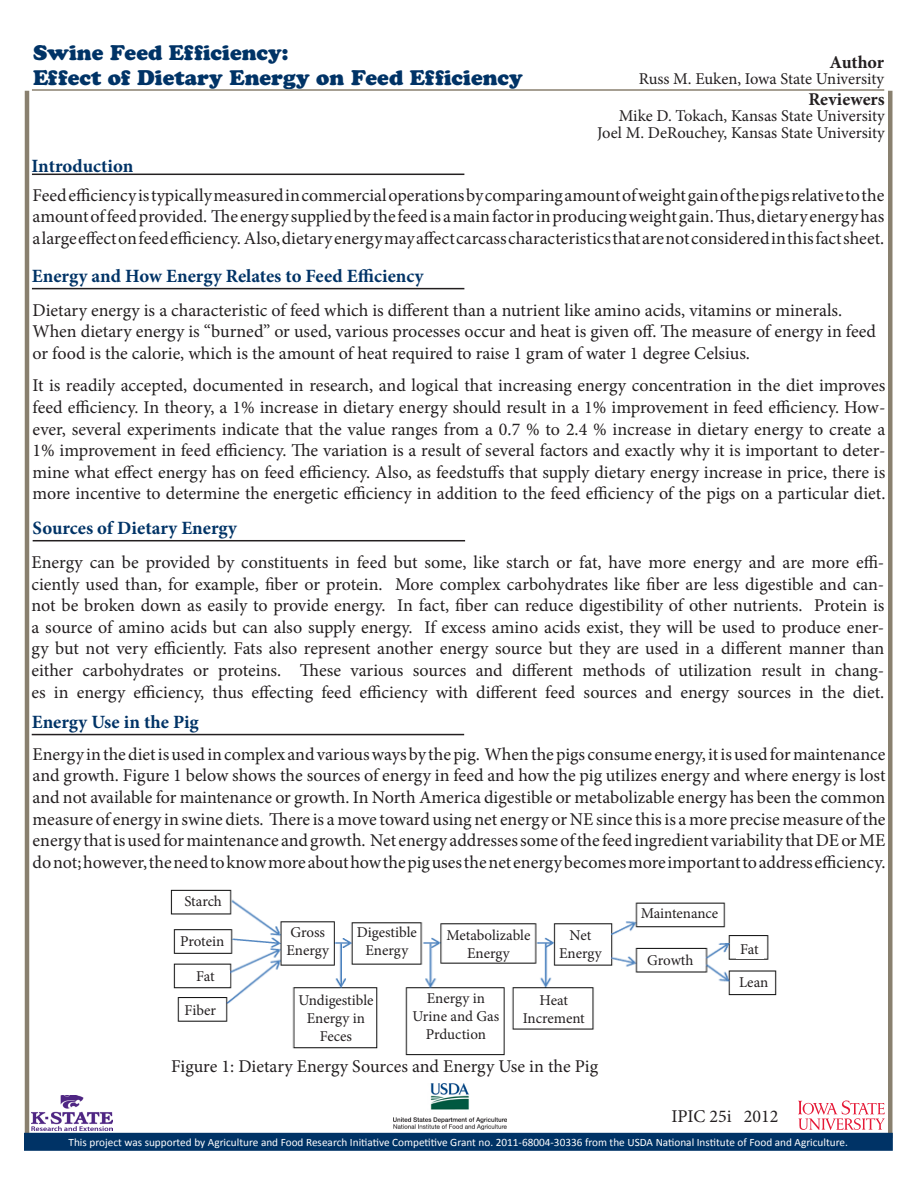
<style>
.page{position:relative;width:918px;height:1188px;background:#fff}
.page>*{position:absolute;margin:0;border:0;box-sizing:border-box;transform-origin:0 0}
.t1{font:21px "Cooper Black Std";color:#036}
.t2{font:700 18.75px "Minion Pro";color:#036}
.t3{font:18px/21.6px "Minion Pro";color:#231f20;text-align:justify}
.t4{font:700 18px "Minion Pro";color:#231f20}
.t5{font:16.5px "Minion Pro";letter-spacing:-.005em;color:#231f20}
.t6{font:15px/18px "Minion Pro";letter-spacing:-.005em;color:#231f20;text-align:center}
.t7{font:11.25px "Calibri";color:#fff}
</style>
<div class="page">
<hr style="left:25px;top:91px;width:4px;height:1047px;background:#89806f">
<hr style="left:888px;top:91px;width:4px;height:1047px;background:#89806f">
<div style="left:24px;top:1133px;width:869px;height:18px;background:#036;border:2px solid #036"></div>
<img style="left:32px;top:1096px;width:80px;height:34px">
<svg style="left:798px;top:1100px;width:87px;height:30px"></svg>
<img style="left:394px;top:1084px;width:112px;height:46px">
<hr style="left:32px;top:89px;width:852px;height:2px;background:#89806f">
<hr style="left:32px;top:174px;width:432px;height:1px;background:#231f20">
<hr style="left:32px;top:288px;width:432px;height:1px;background:#231f20">
<hr style="left:33px;top:540px;width:432px;height:1px;background:#231f20">
<hr style="left:32px;top:734px;width:432px;height:1px;background:#231f20">
<img style="left:170px;top:889px;width:607px;height:167px">
<div style="left:177px;top:895px;width:45px;height:15px;background:#fff"></div>
<div style="left:179px;top:935px;width:45px;height:16px;background:#fff"></div>
<div style="left:181px;top:970px;width:49px;height:16px;background:#fff"></div>
<div style="left:181px;top:1004px;width:39px;height:16px;background:#fff"></div>
<div style="left:285px;top:926px;width:45px;height:36px;background:#fff"></div>
<div style="left:355px;top:926px;width:64px;height:36px;background:#fff"></div>
<div style="left:298px;top:994px;width:76px;height:52px;background:#fff"></div>
<div style="left:444px;top:929px;width:88px;height:30px;background:#fff"></div>
<div style="left:558px;top:929px;width:45px;height:33px;background:#fff"></div>
<div style="left:641px;top:907px;width:77px;height:15px;background:#fff"></div>
<div style="left:736px;top:943px;width:27px;height:16px;background:#fff"></div>
<div style="left:734px;top:976px;width:39px;height:16px;background:#fff"></div>
<div style="left:641px;top:954px;width:59px;height:16px;background:#fff"></div>
<div style="left:412px;top:992px;width:88px;height:58px;background:#fff"></div>
<div style="left:522px;top:994px;width:64px;height:31px;background:#fff"></div>
<p class="t1" style="left:33px;top:40px;width:257px">Swine Feed Efficiency:</p>
<p class="t1" style="left:33px;top:65px;width:491px">Effect of Dietary Energy on Feed Efficiency</p>
<p class="t2" style="left:32px;top:153px;width:103px">Introduction</p>
<p class="t4" style="left:830px;top:49px;width:56px">Author</p>
<p class="t5" style="left:639px;top:68px;width:247px">Russ M. Euken, Iowa State University</p>
<p class="t4" style="left:808px;top:86px;width:78px">Reviewers</p>
<p class="t5" style="left:619px;top:105px;width:267px">Mike D. Tokach, Kansas State University</p>
<p class="t5" style="left:597px;top:121px;width:289px">Joel M. DeRouchey, Kansas State University</p>
<p class="t3" style="left:33px;top:184px;width:853px">Feed efficiency is typically measured in commercial operations by comparing amount of weight gain of the pigs relative to the amount of feed provided. The energy supplied by the feed is a main factor in producing weight gain. Thus, dietary energy has a large effect on feed efficiency. Also, dietary energy may affect carcass characteristics that are not considered in this fact sheet.</p>
<p class="t2" style="left:32px;top:262px;width:393px">Energy and How Energy Relates to Feed Efficiency</p>
<p class="t3" style="left:32px;top:299px;width:845px;text-align:left">Dietary energy is a characteristic of feed which is different than a nutrient like amino acids, vitamins or minerals.<br>When dietary energy is “burned” or used, various processes occur and heat is given off. The measure of energy in feed or food is the calorie, which is the amount of heat required to raise 1 gram of water 1 degree Celsius.</p>
<p class="t3" style="left:33px;top:375px;width:854px">It is readily accepted, documented in research, and logical that increasing energy concentration in the diet improves feed efficiency. In theory, a 1% increase in dietary energy should result in a 1% improvement in feed efficiency. How&shy;ever, several experiments indicate that the value ranges from a 0.7 % to 2.4 % increase in dietary energy to create a 1% improvement in feed efficiency. The variation is a result of several factors and exactly why it is important to deter&shy;mine what effect energy has on feed efficiency. Also, as feedstuffs that supply dietary energy increase in price, there is more incentive to determine the energetic efficiency in addition to the feed efficiency of the pigs on a particular diet.</p>
<p class="t2" style="left:33px;top:515px;width:206px">Sources of Dietary Energy</p>
<p class="t3" style="left:32px;top:552px;width:855px">Energy can be provided by constituents in feed but some, like starch or fat, have more energy and are more effi&shy;ciently used than, for example, fiber or protein. More complex carbohydrates like fiber are less digestible and can&shy;not be broken down as easily to provide energy. In fact, fiber can reduce digestibility of other nutrients. Protein is a source of amino acids but can also supply energy. If excess amino acids exist, they will be used to produce ener&shy;gy but not very efficiently. Fats also represent another energy source but they are used in a different manner than either carbohydrates or proteins. These various sources and different methods of utilization result in chang&shy;es in energy efficiency, thus effecting feed efficiency with different feed sources and energy sources in the diet.</p>
<p class="t2" style="left:32px;top:708px;width:169px">Energy Use in the Pig</p>
<p class="t3" style="left:33px;top:743px;width:854px">Energy in the diet is used in complex and various ways by the pig. When the pigs consume energy, it is used for maintenance and growth. Figure 1 below shows the sources of energy in feed and how the pig utilizes energy and where energy is lost and not available for maintenance or growth. In North America digestible or metabolizable energy has been the common measure of energy in swine diets. There is a move toward using net energy or NE since this is a more precise measure of the energy that is used for maintenance and growth. Net energy addresses some of the feed ingredient variability that DE or ME do not; however, the need to know more about how the pig uses the net energy becomes more important to address efficiency.</p>
<p class="t6" style="left:184px;top:892px;width:39px">Starch</p>
<p class="t6" style="left:180px;top:933px;width:46px">Protein</p>
<p class="t6" style="left:196px;top:967px;width:20px">Fat</p>
<p class="t6" style="left:184px;top:1002px;width:33px">Fiber</p>
<p class="t6" style="left:641px;top:904px;width:79px">Maintenance</p>
<p class="t6" style="left:357px;top:923px;width:62px">Digestible</p>
<p class="t6" style="left:365px;top:941px;width:44px">Energy</p>
<p class="t6" style="left:298px;top:991px;width:77px">Undigestible</p>
<p class="t6" style="left:307px;top:1009px;width:60px">Energy in</p>
<p class="t6" style="left:320px;top:1027px;width:34px">Feces</p>
<p class="t6" style="left:291px;top:923px;width:36px">Gross</p>
<p class="t6" style="left:286px;top:941px;width:44px">Energy</p>
<p class="t6" style="left:446px;top:926px;width:86px">Metabolizable</p>
<p class="t6" style="left:467px;top:944px;width:44px">Energy</p>
<p class="t6" style="left:570px;top:926px;width:23px">Net</p>
<p class="t6" style="left:559px;top:944px;width:44px">Energy</p>
<p class="t6" style="left:740px;top:940px;width:20px">Fat</p>
<p class="t6" style="left:739px;top:973px;width:31px">Lean</p>
<p class="t6" style="left:647px;top:951px;width:48px">Growth</p>
<p class="t6" style="left:413px;top:989px;width:88px">Energy in<br>Urine and Gas<br>Prduction</p>
<p class="t6" style="left:540px;top:991px;width:30px">Heat</p>
<p class="t6" style="left:523px;top:1009px;width:64px">Increment</p>
<p class="t3" style="left:171px;top:1056px;width:429px">Figure 1: Dietary Energy Sources and Energy Use in the Pig</p>
<p class="t3" style="left:671px;top:1106px;width:109px">IPIC 25i 2012</p>
<p class="t7" style="left:69px;top:1135px;width:781px">This project was supported by Agriculture and Food Research Initiative Competitive Grant no. 2011-68004-30336 from the USDA National Institute of Food and Agriculture.</p>
</div>
